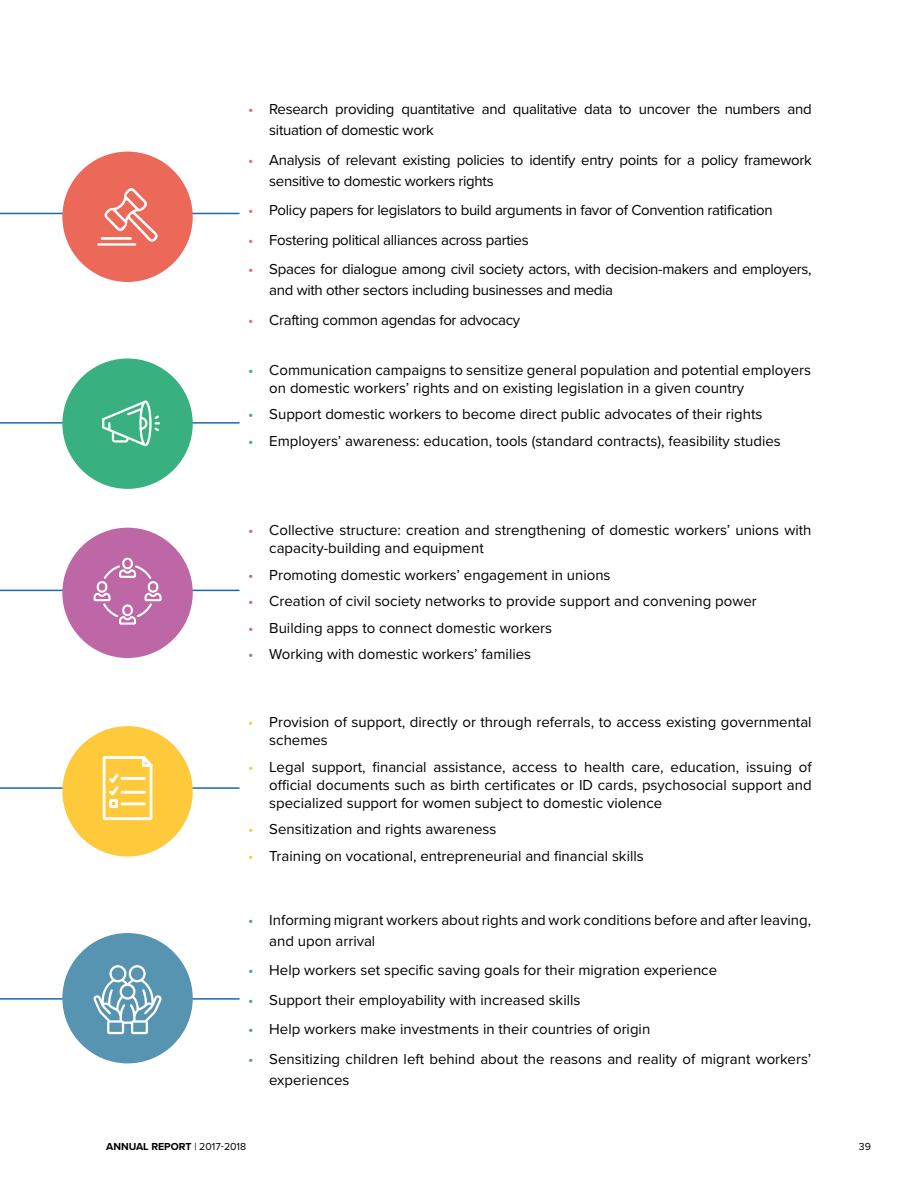
<style>
.page{position:relative;width:918px;height:1188px;background:#fff}
.page>*{position:absolute;margin:0;border:0;box-sizing:border-box;transform-origin:0 0}
.t1{font:15px/18px "Proxima Nova";color:#000}
.t2{font:15px/21px "Proxima Nova";letter-spacing:-.02em;color:#000}
.t3{font:700 10.5px "Proxima Nova";color:#000}
.t4{font:10.5px "Proxima Nova";color:#000}
.s1{color:#ec695a}
.s2{color:#38b07f}
.s3{color:#bd67a6}
.s4{color:#feca3c}
.s5{color:#5694b1}
.s6{font-weight:400}
</style>
<div class="page">
<hr style="left:0;top:422px;width:240px;height:2px;background:#1a6aa7">
<hr style="left:0;top:590px;width:240px;height:1px;background:#1a6aa7">
<hr style="left:0;top:787px;width:240px;height:2px;background:#1a6aa7">
<hr style="left:0;top:998px;width:240px;height:2px;background:#1a6aa7">
<hr style="left:0;top:213px;width:240px;height:1px;background:#1a6aa7">
<div style="left:62px;top:152px;width:131px;height:130px;background:#ec695a;border-radius:50%"></div>
<div style="left:62px;top:528px;width:131px;height:130px;background:#bd67a6;border-radius:50%"></div>
<div style="left:62px;top:726px;width:131px;height:131px;background:#feca3c;border-radius:50%"></div>
<div style="left:62px;top:933px;width:131px;height:130px;background:#5694b1;border-radius:50%"></div>
<div style="left:62px;top:358px;width:131px;height:131px;background:#38b07f;border-radius:50%"></div>
<svg style="left:93px;top:965px;width:69px;height:69px"></svg>
<svg style="left:97px;top:188px;width:61px;height:58px"></svg>
<svg style="left:94px;top:558px;width:68px;height:67px"></svg>
<svg style="left:103px;top:756px;width:49px;height:64px"></svg>
<svg style="left:102px;top:400px;width:58px;height:46px"></svg>
<p class="t2" style="left:269px;top:98px;width:544px;text-indent:-21px"><span class="s1">•</span> Research providing quantitative and qualitative data to uncover the numbers and situation of domestic work</p>
<p class="t2" style="left:269px;top:149px;width:544px;text-indent:-21px"><span class="s1">•</span> Analysis of relevant existing policies to identify entry points for a policy framework sensitive to domestic workers rights</p>
<p class="t2" style="left:248px;top:199px;width:526px"><span class="s1">•</span> Policy papers for legislators to build arguments in favor of Convention ratification</p>
<p class="t2" style="left:248px;top:229px;width:282px"><span class="s1">•</span> Fostering political alliances across parties</p>
<p class="t2" style="left:269px;top:258px;width:544px;text-indent:-21px"><span class="s1">•</span> Spaces for dialogue among civil society actors, with decision-makers and employers, and with other sectors including businesses and media</p>
<p class="t2" style="left:248px;top:309px;width:274px"><span class="s1">•</span> Crafting common agendas for advocacy</p>
<p class="t1" style="left:269px;top:360px;width:543px;text-indent:-21px"><span class="s2">•</span> Communication campaigns to sensitize general population and potential employers on domestic workers’ rights and on existing legislation in a given country</p>
<p class="t1" style="left:248px;top:404px;width:516px"><span class="s2">•</span> Support domestic workers to become direct public advocates of their rights</p>
<p class="t1" style="left:248px;top:431px;width:534px"><span class="s2">•</span> Employers’ awareness: education, tools (standard contracts), feasibility studies</p>
<p class="t1" style="left:269px;top:520px;width:544px;text-indent:-21px"><span class="s3">•</span> Collective structure: creation and strengthening of domestic workers’ unions with capacity-building and equipment</p>
<p class="t1" style="left:248px;top:565px;width:364px"><span class="s3">•</span> Promoting domestic workers’ engagement in unions</p>
<p class="t1" style="left:248px;top:591px;width:510px"><span class="s3">•</span> Creation of civil society networks to provide support and convening power</p>
<p class="t1" style="left:248px;top:618px;width:306px"><span class="s3">•</span> Building apps to connect domestic workers</p>
<p class="t1" style="left:248px;top:644px;width:285px"><span class="s3">•</span> Working with domestic workers’ families</p>
<p class="t1" style="left:269px;top:712px;width:544px;text-indent:-21px"><span class="s4">•</span> Provision of support, directly or through referrals, to access existing governmental schemes</p>
<p class="t1" style="left:269px;top:757px;width:544px;text-align:justify;text-indent:-21px"><span class="s4">•</span> Legal support, financial assistance, access to health care, education, issuing of official documents such as birth certificates or ID cards, psychosocial support and specialized support for women subject to domestic violence</p>
<p class="t1" style="left:248px;top:819px;width:250px"><span class="s4">•</span> Sensitization and rights awareness</p>
<p class="t1" style="left:248px;top:846px;width:397px"><span class="s4">•</span> Training on vocational, entrepreneurial and financial skills</p>
<p class="t1" style="left:269px;top:909px;width:543px;line-height:21px;text-indent:-21px"><span class="s5">•</span> Informing migrant workers about rights and work conditions before and after leaving, and upon arrival</p>
<p class="t1" style="left:248px;top:961px;width:471px"><span class="s5">•</span> Help workers set specific saving goals for their migration experience</p>
<p class="t1" style="left:248px;top:990px;width:334px"><span class="s5">•</span> Support their employability with increased skills</p>
<p class="t1" style="left:248px;top:1020px;width:404px"><span class="s5">•</span> Help workers make investments in their countries of origin</p>
<p class="t1" style="left:269px;top:1048px;width:543px;line-height:21px;text-indent:-21px"><span class="s5">•</span> Sensitizing children left behind about the reasons and reality of migrant workers’ experiences</p>
<p class="t3" style="left:106px;top:1141px;width:141px">ANNUAL REPORT <span class="s6">| 2017-2018</span></p>
<p class="t4" style="left:859px;top:1139px;width:14px">39</p>
</div>
